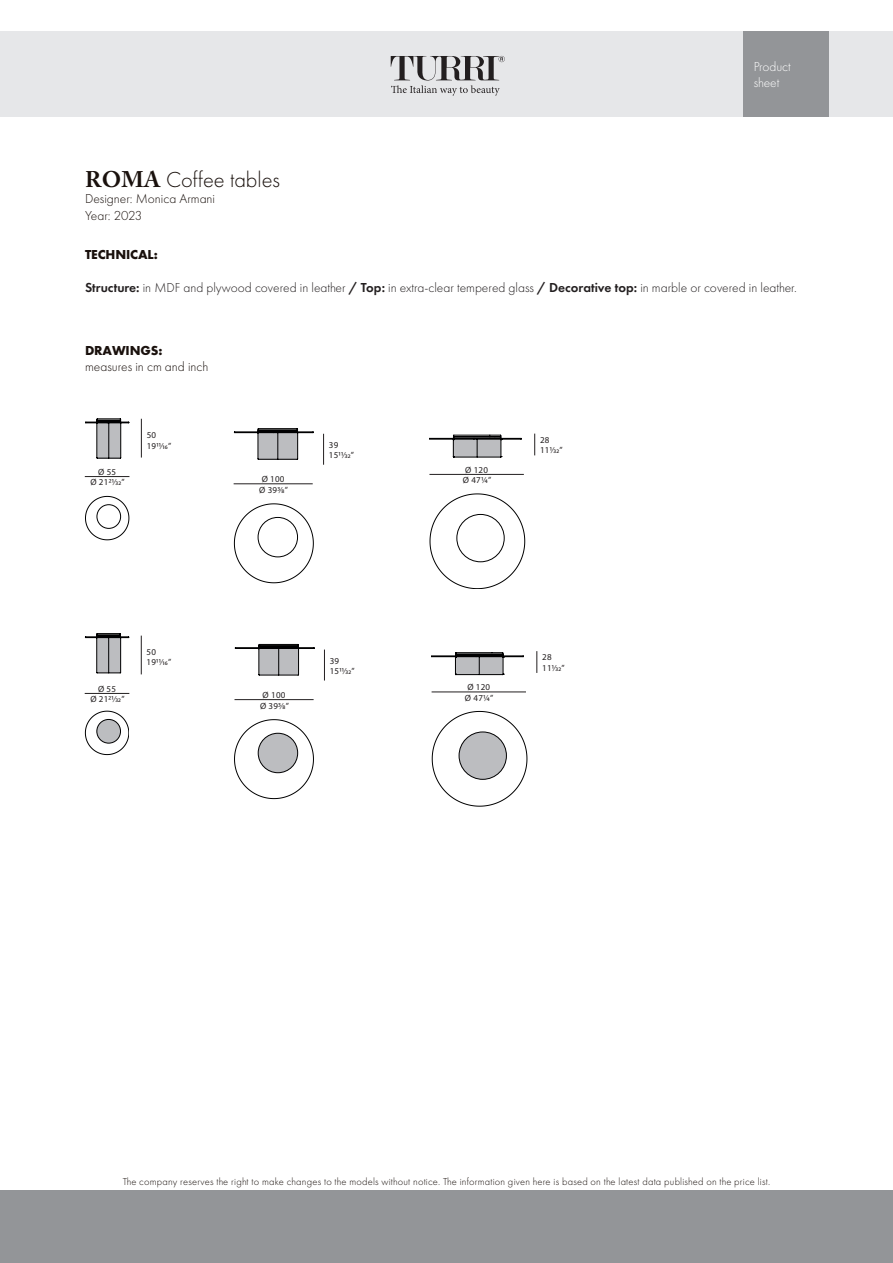
<style>
.page{position:relative;width:893px;height:1263px;background:#fff}
.page>*{position:absolute;margin:0;border:0;box-sizing:border-box;transform-origin:0 0}
.t1{font:300 22.5px "Futura PT";color:#1a110d}
.t2{font:300 13.5px "Futura PT";color:#231f20}
.t3{font:300 13.5px "Futura PT";color:#1a110d}
.t4{font:700 13.5px "Futura PT";letter-spacing:-.01em;color:#1a110d}
.t5{font:300 13.5px/16.2px "Futura PT";color:#fff}
.t6{font:300 13.5px "Futura PT";letter-spacing:-.02em;color:#1a110d}
.t7{font:300 10.5px "Futura PT";letter-spacing:.02em;color:#1a110d}
.t8{font:9px "Myriad Pro";letter-spacing:.025em;color:#231f20}
.s1{font-family:"Adobe Caslon Pro";font-weight:700}
.s2{font-weight:600}
</style>
<div class="page">
<div style="left:0;top:32px;width:893px;height:85px;background:#e6e7e9"></div>
<div style="left:0;top:1191px;width:893px;height:72px;background:#939598"></div>
<div style="left:743px;top:32px;width:85px;height:85px;background:#939598"></div>
<svg style="left:391px;top:56px;width:114px;height:40px"></svg>
<svg style="left:85px;top:419px;width:44px;height:40px"></svg>
<svg style="left:85px;top:495px;width:44px;height:46px"></svg>
<hr style="left:85px;top:476px;width:44px;height:1px;background:#231f20">
<hr style="left:141px;top:419px;width:1px;height:38px;background:#231f20">
<hr style="left:234px;top:699px;width:80px;height:1px;background:#231f20">
<hr style="left:324px;top:649px;width:1px;height:31px;background:#231f20">
<svg style="left:234px;top:643px;width:81px;height:33px"></svg>
<svg style="left:234px;top:719px;width:80px;height:80px"></svg>
<hr style="left:432px;top:692px;width:94px;height:1px;background:#231f20">
<svg style="left:537px;top:651px;width:1px;height:22px"></svg>
<svg style="left:432px;top:652px;width:92px;height:24px"></svg>
<svg style="left:432px;top:710px;width:96px;height:96px"></svg>
<hr style="left:429px;top:474px;width:95px;height:1px;background:#231f20">
<svg style="left:429px;top:433px;width:106px;height:25px"></svg>
<svg style="left:430px;top:493px;width:96px;height:96px"></svg>
<hr style="left:234px;top:483px;width:79px;height:1px;background:#231f20">
<hr style="left:323px;top:434px;width:1px;height:31px;background:#231f20">
<svg style="left:233px;top:428px;width:81px;height:32px"></svg>
<svg style="left:233px;top:503px;width:81px;height:81px"></svg>
<hr style="left:85px;top:693px;width:44px;height:1px;background:#231f20">
<hr style="left:141px;top:636px;width:1px;height:38px;background:#231f20">
<svg style="left:84px;top:633px;width:45px;height:41px"></svg>
<svg style="left:84px;top:710px;width:45px;height:45px"></svg>
<p class="t1" style="left:85px;top:167px;width:196px"><span class="s1">ROMA</span> Coffee tables</p>
<p class="t3" style="left:85px;top:191px;width:132px">Designer: Monica Armani</p>
<p class="t6" style="left:85px;top:207px;width:59px">Year: 2023</p>
<p class="t5" style="left:754px;top:58px;width:39px">Product sheet</p>
<p class="t4" style="left:85px;top:246px;width:74px">TECHNICAL:</p>
<p class="t2" style="left:85px;top:280px;width:713px"><span class="s2">Structure:</span> in MDF and plywood covered in leather <span class="s2">/ Top:</span> in extra-clear tempered glass <span class="s2">/ Decorative top:</span> in marble or covered in leather.</p>
<p class="t4" style="left:85px;top:341px;width:79px">DRAWINGS:</p>
<p class="t3" style="left:85px;top:359px;width:125px">measures in cm and inch</p>
<p class="t8" style="left:147px;top:429px;width:11px">50</p>
<p class="t8" style="left:147px;top:440px;width:26px">1911/16”</p>
<p class="t8" style="left:329px;top:439px;width:11px">39</p>
<p class="t8" style="left:329px;top:450px;width:27px">1511/32”</p>
<p class="t8" style="left:540px;top:434px;width:11px">28</p>
<p class="t8" style="left:540px;top:445px;width:24px">111/32”</p>
<p class="t8" style="left:98px;top:466px;width:20px">Ø 55</p>
<p class="t8" style="left:90px;top:477px;width:36px">Ø 2121/32”</p>
<p class="t8" style="left:262px;top:474px;width:24px">Ø 100</p>
<p class="t8" style="left:259px;top:484px;width:30px">Ø 393/8”</p>
<p class="t8" style="left:465px;top:464px;width:24px">Ø 120</p>
<p class="t8" style="left:463px;top:475px;width:30px">Ø 471/4”</p>
<p class="t8" style="left:147px;top:646px;width:11px">50</p>
<p class="t8" style="left:147px;top:657px;width:26px">1911/16”</p>
<p class="t8" style="left:330px;top:655px;width:11px">39</p>
<p class="t8" style="left:330px;top:665px;width:27px">1511/32”</p>
<p class="t8" style="left:542px;top:652px;width:11px">28</p>
<p class="t8" style="left:542px;top:662px;width:24px">111/32”</p>
<p class="t8" style="left:98px;top:683px;width:20px">Ø 55</p>
<p class="t8" style="left:90px;top:694px;width:36px">Ø 2121/32”</p>
<p class="t8" style="left:263px;top:689px;width:24px">Ø 100</p>
<p class="t8" style="left:260px;top:700px;width:30px">Ø 393/8”</p>
<p class="t8" style="left:467px;top:682px;width:24px">Ø 120</p>
<p class="t8" style="left:465px;top:692px;width:30px">Ø 471/4”</p>
<p class="t7" style="left:123px;top:1175px;width:649px">The company reserves the right to make changes to the models without notice. The information given here is based on the latest data published on the price list.</p>
</div>
